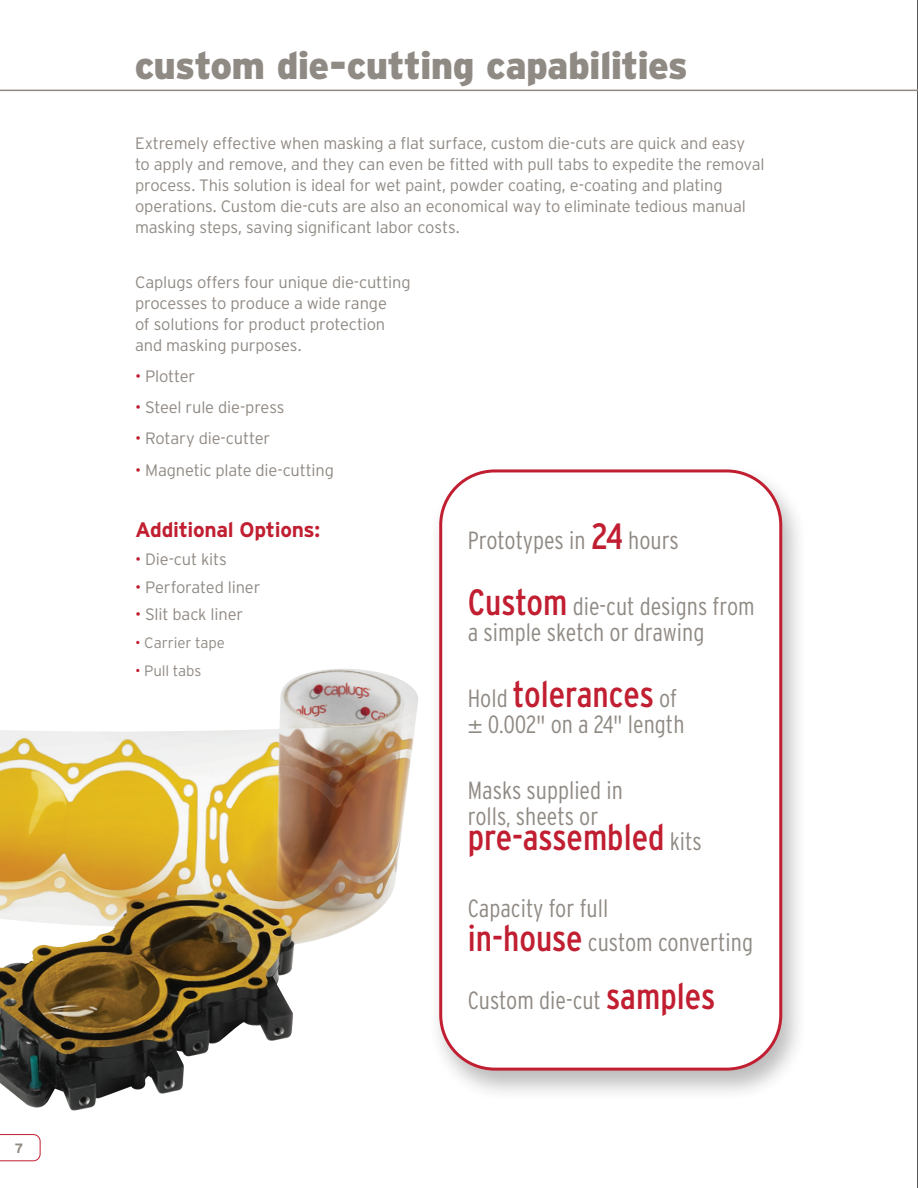
<style>
.page{position:relative;width:918px;height:1188px;background:#fff}
.page>*{position:absolute;margin:0;border:0;box-sizing:border-box;transform-origin:0 0}
.t1{font:900 38.25px "Interstate";letter-spacing:-.02em;color:#908a84}
.t2{font:36.6px "Interstate Condensed";color:#c11f31}
.t3{font:300 24.9px/25.8px "Interstate Condensed";color:#908a84}
.t4{font:700 21px "Interstate";letter-spacing:-.015em;color:#c11f31}
.t5{font:300 16.5px/21px "Interstate";letter-spacing:-.01em;color:#908a84}
.t6{font:300 15px "Interstate";letter-spacing:-.005em;color:#908a84}
.t7{font:700 13.5px "Interstate";color:#908a84}
.s1{color:#c11f31}
.s2{font-weight:400;font-size:36.6px;color:#c11f31}
.s3{font-weight:300;font-size:24.9px;color:#908a84}
.s4{font-family:"Helvetica Neue";font-weight:400;font-stretch:condensed}
</style>
<div class="page">
<hr style="left:917px;top:0;width:1px;height:1188px;background:#231f20">
<img style="left:0;top:669px;width:419px;height:442px">
<hr style="left:0;top:90px;width:918px;height:1px;background:#908a84">
<div style="left:429px;top:464px;width:379px;height:637px;background:#231f20;opacity:.3"></div>
<div style="left:441px;top:471px;width:340px;height:598px;background:#fff;border-radius:54px"></div>
<div style="left:439px;top:469px;width:343px;height:602px;border:3px solid #c11f31;border-radius:54px"></div>
<svg style="left:0;top:1134px;width:41px;height:27px"></svg>
<p class="t7" style="left:15px;top:1141px;width:10px">7</p>
<h1 class="t1" style="left:135px;top:44px;width:555px">custom die-cutting capabilities</h1>
<p class="t5" style="left:135px;top:133px;width:631px">Extremely effective when masking a flat surface, custom die-cuts are quick and easy<br>to apply and remove, and they can even be fitted with pull tabs to expedite the removal process. This solution is ideal for wet paint, powder coating, e-coating and plating operations. Custom die-cuts are also an economical way to eliminate tedious manual masking steps, saving significant labor costs.</p>
<p class="t5" style="left:135px;top:272px;width:277px">Caplugs offers four unique die-cutting processes to produce a wide range<br>of solutions for product protection and masking purposes.</p>
<p class="t5" style="left:135px;top:366px;width:62px"><span class="s1">•</span> Plotter</p>
<p class="t5" style="left:135px;top:397px;width:151px"><span class="s1">•</span> Steel rule die-press</p>
<p class="t5" style="left:135px;top:428px;width:137px"><span class="s1">•</span> Rotary die-cutter</p>
<p class="t5" style="left:135px;top:459px;width:201px"><span class="s1">•</span> Magnetic plate die-cutting</p>
<p class="t4" style="left:135px;top:518px;width:187px">Additional Options:</p>
<p class="t5" style="left:135px;top:548px;width:93px"><span class="s1">•</span> Die-cut kits</p>
<p class="t5" style="left:135px;top:576px;width:127px"><span class="s1">•</span> Perforated liner</p>
<p class="t5" style="left:135px;top:604px;width:110px"><span class="s1">•</span> Slit back liner</p>
<p class="t6" style="left:135px;top:634px;width:92px"><span class="s1">•</span> Carrier tape</p>
<p class="t6" style="left:135px;top:662px;width:68px"><span class="s1">•</span> Pull tabs</p>
<h3 class="t3" style="left:468px;top:527px;width:213px">Prototypes in <span class="s2">24</span> hours</h3>
<h3 class="t3" style="left:468px;top:593px;width:289px"><span class="s2">Custom</span> die-cut designs from a simple sketch or drawing</h3>
<h2 class="t2" style="left:468px;top:674px;width:211px"><span class="s3">Hold</span> tolerances <span class="s3">of</span></h2>
<h3 class="t3" style="left:468px;top:711px;width:218px"><span class="s4">±</span> 0.002" on a 24" length</h3>
<h3 class="t3" style="left:468px;top:777px;width:157px">Masks supplied in rolls, sheets or</h3>
<h2 class="t2" style="left:468px;top:817px;width:235px">pre-assembled <span class="s3">kits</span></h2>
<h3 class="t3" style="left:468px;top:891px;width:287px;line-height:33.9px">Capacity for full<br><span class="s2">in-house</span> custom converting</h3>
<h3 class="t3" style="left:468px;top:987px;width:249px">Custom die-cut <span class="s2">samples</span></h3>
</div>
